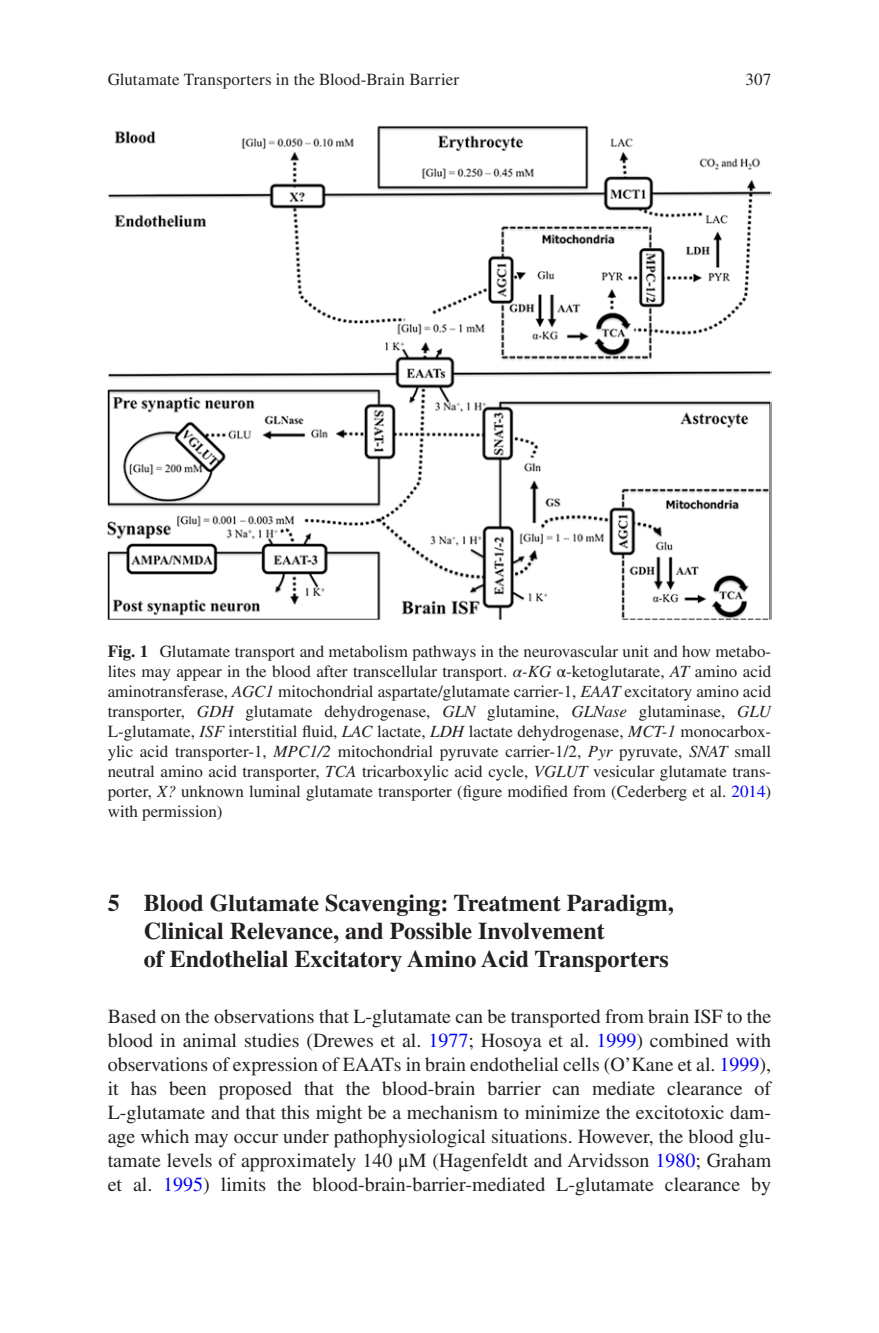
<style>
.page{position:relative;width:879px;height:1333px;background:#fff}
.page>*{position:absolute;margin:0;border:0;box-sizing:border-box;transform-origin:0 0}
.t1{font:700 24px/28px "Whcbwq Times LT Std";color:#231f20}
.t2{font:20px/24px "Bdwgjx Times LT Std";color:#231f20;text-align:justify}
.t3{font:17px/20px "Bdwgjx Times LT Std";color:#231f20;text-align:justify}
.s1{font-family:"Whcbwq Times LT Std";font-weight:700}
.s2{font-family:"Rgkmfd STIX General";font-style:italic}
.s3{font-family:"Kcxbwp Times LT Std";font-style:italic}
.s4{font-family:"Lpcddd STIX General"}
.s5{color:#0000fa}
</style>
<div class="page">
<img style="left:108px;top:125px;width:663px;height:495px">
<p class="t3" style="left:108px;top:69px;width:353px">Glutamate Transporters in the Blood-Brain Barrier</p>
<p class="t3" style="left:745px;top:69px;width:27px">307</p>
<p class="t3" style="left:108px;top:640px;width:665px"><span class="s1">Fig. 1</span> Glutamate transport and metabolism pathways in the neurovascular unit and how metabo&shy;lites may appear in the blood after transcellular transport. <span class="s2">α</span><span class="s3">-KG</span> <span class="s4">α</span>-ketoglutarate, <span class="s3">AT</span> amino acid aminotransferase, <span class="s3">AGC1</span> mitochondrial aspartate/glutamate carrier-1, <span class="s3">EAAT</span> excitatory amino acid transporter, <span class="s3">GDH</span> glutamate dehydrogenase, <span class="s3">GLN</span> glutamine, <span class="s3">GLNase</span> glutaminase, <span class="s3">GLU </span>L-glutamate, <span class="s3">ISF</span> interstitial fluid, <span class="s3">LAC</span> lactate, <span class="s3">LDH</span> lactate dehydrogenase, <span class="s3">MCT-1</span> monocarbox&shy;ylic acid transporter-1, <span class="s3">MPC1/2</span> mitochondrial pyruvate carrier-1/2, <span class="s3">Pyr</span> pyruvate, <span class="s3">SNAT</span> small neutral amino acid transporter, <span class="s3">TCA</span> tricarboxylic acid cycle, <span class="s3">VGLUT</span> vesicular glutamate trans&shy;porter, <span class="s3">X?</span> unknown luminal glutamate transporter (figure modified from (Cederberg et al. <span class="s5">2014</span>) with permission)</p>
<h1 class="t1" style="left:144px;top:888px;width:531px;text-indent:-36px">5 Blood Glutamate Scavenging: Treatment Paradigm,<br>Clinical Relevance, and Possible Involvement<br>of Endothelial Excitatory Amino Acid Transporters</h1>
<p class="t2" style="left:108px;top:1004px;width:665px">Based on the observations that L-glutamate can be transported from brain ISF to the blood in animal studies (Drewes et al. <span class="s5">1977</span>; Hosoya et al. <span class="s5">1999</span>) combined with observations of expression of EAATs in brain endothelial cells (O’Kane et al. <span class="s5">1999</span>), it has been proposed that the blood-brain barrier can mediate clearance of L-glutamate and that this might be a mechanism to minimize the excitotoxic dam&shy;age which may occur under pathophysiological situations. However, the blood glu&shy;tamate levels of approximately 140 <span class="s4">μ</span>M (Hagenfeldt and Arvidsson <span class="s5">1980</span>; Graham et al. <span class="s5">1995</span>) limits the blood-brain-barrier-mediated L-glutamate clearance by</p>
</div>
